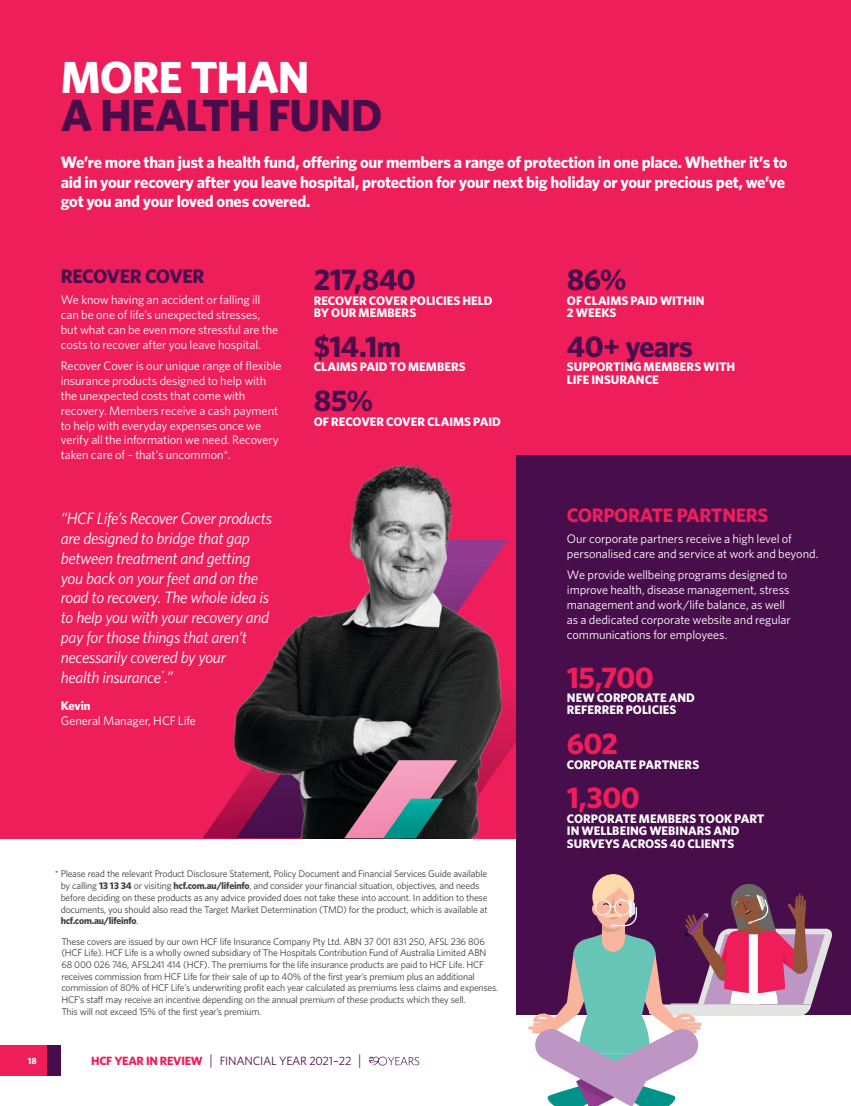
<style>
.page{position:relative;width:851px;height:1106px;background:#fff}
.page>*{position:absolute;margin:0;border:0;box-sizing:border-box;transform-origin:0 0}
.Headline_1_2020{font:700 45px/38.2px "Whitney";letter-spacing:-.025em;color:#480e4b}
.SMALL_STAT___NUMBER{font:700 30px "Whitney";letter-spacing:-.02em;color:#480e4b}
.SMALL_STAT___NUMBER-2{font:700 30px "Whitney";letter-spacing:-.02em;color:#ee1e5b}
.Sub_Heading_1_2020{font:700 19.5px "Whitney";letter-spacing:-.02em;color:#ee1e5b}
.Sub_Heading_1_2020-2{font:700 19.5px "Whitney";letter-spacing:-.025em;color:#480e4b}
.Quote_Reversed_2020{font:italic 16.5px/19.8px "Whitney";letter-spacing:-.02em;color:#fff}
.Intro_Copy_2020{font:700 16.5px/19.8px "Whitney";letter-spacing:-.015em;color:#fff}
.Body_Copy_90__Black{font:12.3px/14.9px "Whitney";letter-spacing:-.01em;color:#fff}
.STATS___DESCRIPTION{font:700 12.3px/12.3px "Whitney";color:#fff}
.Quote_90__Black_2020{font:12.3px/14.9px "Whitney";letter-spacing:-.005em;color:#fff}
.t1{font:12px "Whitney";letter-spacing:-.02em;color:#480e4b}
.Footer_2020{font:9.75px/11.7px "Whitney";letter-spacing:-.02em;color:#3e3e3f}
.t2{font:700 9px "Whitney";color:#fff}
.s1{color:#fff}
.s2{font-weight:700}
.s3{font-weight:700;color:#ee1e5b}
.s4{font-size:15px}
</style>
<div class="page">
<div style="left:0;top:1045px;width:61px;height:30px;background:#480e4b"></div>
<div style="left:0;top:1045px;width:47px;height:30px;background:#ee1e5b"></div>
<svg style="left:369px;top:1056px;width:50px;height:9px"></svg>
<div style="left:0;top:0;width:850px;height:838px;background:#ee1e5b"></div>
<div style="left:516px;top:456px;width:334px;height:559px;background:#480e4b"></div>
<img style="left:203px;top:462px;width:313px;height:376px">
<svg style="left:344px;top:760px;width:113px;height:78px;background:#705f6c"></svg>
<div style="left:592px;top:874px;width:42px;height:45px;background:#fed9a9;border-radius:50%"></div>
<svg style="left:528px;top:879px;width:305px;height:227px"></svg>
<p class="Headline_1_2020" style="left:61px;top:57px;width:323px"><span class="s1">MORE THAN<br></span>A HEALTH FUND</p>
<p class="Intro_Copy_2020" style="left:61px;top:152px;width:728px">We’re more than just a health fund, offering our members a range of protection in one place. Whether it’s to aid in your recovery after you leave hospital, protection for your next big holiday or your precious pet, we’ve got you and your loved ones covered.</p>
<p class="Sub_Heading_1_2020-2" style="left:61px;top:263px;width:145px">RECOVER COVER</p>
<p class="Body_Copy_90__Black" style="left:61px;top:292px;width:219px">We know having an accident or falling ill can be one of life’s unexpected stresses, but what can be even more stressful are the costs to recover after you leave hospital.</p>
<p class="Body_Copy_90__Black" style="left:61px;top:358px;width:222px">Recover Cover is our unique range of flexible insurance products designed to help with the unexpected costs that come with recovery. Members receive a cash payment to help with everyday expenses once we verify all the information we need. Recovery taken care of – that’s uncommon*.</p>
<p class="Quote_Reversed_2020" style="left:61px;top:508px;width:213px">“HCF Life’s Recover Cover products are designed to bridge that gap between treatment and getting you back on your feet and on the road to recovery. The whole idea is to help you with your recovery and pay for those things that aren’t necessarily covered by your<br>health insurance<sup>*</sup>.”</p>
<p class="Quote_90__Black_2020" style="left:61px;top:698px;width:137px"><span class="s2">Kevin<br></span>General Manager, HCF Life</p>
<p class="SMALL_STAT___NUMBER" style="left:314px;top:259px;width:104px">217,840</p>
<p class="STATS___DESCRIPTION" style="left:314px;top:294px;width:180px">RECOVER COVER POLICIES HELD<br>BY OUR MEMBERS</p>
<p class="SMALL_STAT___NUMBER" style="left:314px;top:326px;width:89px">$14.1m</p>
<p class="STATS___DESCRIPTION" style="left:314px;top:360px;width:153px">CLAIMS PAID TO MEMBERS</p>
<p class="SMALL_STAT___NUMBER" style="left:314px;top:380px;width:61px">85%</p>
<p class="STATS___DESCRIPTION" style="left:314px;top:415px;width:188px">OF RECOVER COVER CLAIMS PAID</p>
<p class="Footer_2020" style="left:61px;top:868px;width:428px;text-indent:-6px">* Please read the relevant Product Disclosure Statement, Policy Document and Financial Services Guide available by calling <span class="s2">13 13 34</span> or visiting <span class="s2">hcf.com.au/lifeinfo</span>, and consider your financial situation, objectives, and needs before deciding on these products as any advice provided does not take these into account. In addition to these documents, you should also read the Target Market Determination (TMD) for the product, which is available at <span class="s2">hcf.com.au/lifeinfo</span>.</p>
<p class="Footer_2020" style="left:61px;top:935px;width:438px">These covers are issued by our own HCF life Insurance Company Pty Ltd. ABN 37 001 831 250, AFSL 236 806 (HCF Life). HCF Life is a wholly owned subsidiary of The Hospitals Contribution Fund of Australia Limited ABN 68 000 026 746, AFSL241 414 (HCF). The premiums for the life insurance products are paid to HCF Life. HCF receives commission from HCF Life for their sale of up to 40% of the first year’s premium plus an additional commission of 80% of HCF Life’s underwriting profit each year calculated as premiums less claims and expenses.<br>HCF’s staff may receive an incentive depending on the annual premium of these products which they sell.<br>This will not exceed 15% of the first year’s premium.</p>
<p class="t2" style="left:28px;top:1055px;width:10px">18</p>
<p class="t1" style="left:91px;top:1053px;width:271px"><span class="s3">HCF YEAR IN REVIEW</span> <span class="s4">|</span> FINANCIAL YEAR 2021-22 <span class="s4">|</span></p>
<p class="SMALL_STAT___NUMBER" style="left:567px;top:259px;width:61px">86%</p>
<p class="STATS___DESCRIPTION" style="left:567px;top:294px;width:139px">OF CLAIMS PAID WITHIN<br>2 WEEKS</p>
<p class="SMALL_STAT___NUMBER" style="left:567px;top:326px;width:128px">40+ years</p>
<p class="STATS___DESCRIPTION" style="left:567px;top:360px;width:170px">SUPPORTING MEMBERS WITH<br>LIFE INSURANCE</p>
<p class="Sub_Heading_1_2020" style="left:567px;top:502px;width:203px">CORPORATE PARTNERS</p>
<p class="Body_Copy_90__Black" style="left:567px;top:531px;width:253px">Our corporate partners receive a high level of personalised care and service at work and beyond.</p>
<p class="Body_Copy_90__Black" style="left:567px;top:567px;width:225px">We provide wellbeing programs designed to improve health, disease management, stress management and work/life balance, as well as a dedicated corporate website and regular communications for employees.</p>
<p class="SMALL_STAT___NUMBER-2" style="left:567px;top:657px;width:88px">15,700</p>
<p class="STATS___DESCRIPTION" style="left:567px;top:691px;width:129px">NEW CORPORATE AND<br>REFERRER POLICIES</p>
<p class="SMALL_STAT___NUMBER-2" style="left:567px;top:723px;width:53px">602</p>
<p class="STATS___DESCRIPTION" style="left:567px;top:758px;width:134px">CORPORATE PARTNERS</p>
<p class="SMALL_STAT___NUMBER-2" style="left:567px;top:778px;width:74px">1,300</p>
<p class="STATS___DESCRIPTION" style="left:567px;top:812px;width:199px">CORPORATE MEMBERS TOOK PART<br>IN WELLBEING WEBINARS AND<br>SURVEYS ACROSS 40 CLIENTS</p>
</div>
